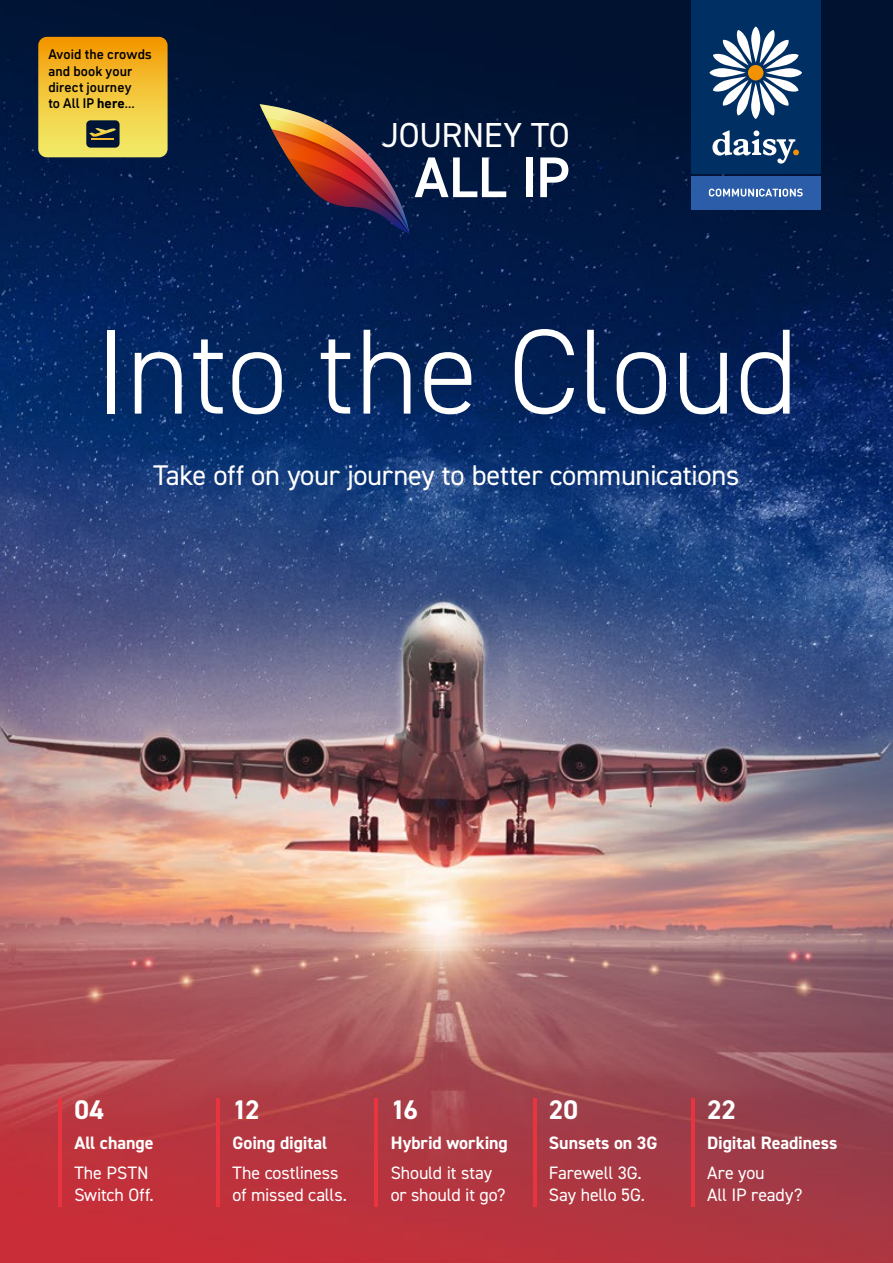
<style>
.page{position:relative;width:893px;height:1263px;background:#fff}
.page>*{position:absolute;margin:0;border:0;box-sizing:border-box;transform-origin:0 0}
.t1{font:300 121.5px "DIN2014";color:#fff}
.t2{font:600 57.45px "DIN2014";color:#fff}
.t3{font:34.8px "DIN2014";letter-spacing:-.015em;color:#fff}
.t4{font:28.5px "DIN2014";letter-spacing:-.015em;color:#fff}
.t5{font:700 27px "DIN2014";letter-spacing:-.01em;color:#fff}
.t6{font:18px/21.6px "DIN2014";letter-spacing:-.005em;color:#fff}
.t7{font:700 18px "DIN2014";letter-spacing:-.005em;color:#fff}
.t8{font:13.5px/16.2px "Neue DINVAR";letter-spacing:.01em;color:#000}
</style>
<div class="page">
<img style="left:0;top:0;width:893px;height:1263px">
<div style="left:691px;top:0;width:129px;height:173px;background:#003063"></div>
<div style="left:691px;top:177px;width:129px;height:33px;background:#2b5da9"></div>
<svg style="left:709px;top:27px;width:93px;height:92px"></svg>
<svg style="left:712px;top:130px;width:87px;height:34px"></svg>
<svg style="left:709px;top:189px;width:94px;height:8px"></svg>
<img style="left:260px;top:104px;width:150px;height:129px">
<hr style="left:58px;top:1098px;width:4px;height:108px;background:#e7343f">
<hr style="left:216px;top:1098px;width:4px;height:108px;background:#e7343f">
<hr style="left:375px;top:1098px;width:3px;height:108px;background:#e7343f">
<hr style="left:533px;top:1098px;width:3px;height:108px;background:#e7343f">
<hr style="left:691px;top:1098px;width:3px;height:108px;background:#e7343f">
<svg style="left:38px;top:37px;width:130px;height:120px"></svg>
<hr style="left:92px;top:138px;width:21px;height:2px;background:#f4b72a">
<p class="t8" style="left:48px;top:46px;width:105px">Avoid the crowds and book your direct journey<br>to All IP here...</p>
<h3 class="t3" style="left:382px;top:113px;width:190px">JOURNEY TO</h3>
<h2 class="t2" style="left:414px;top:139px;width:157px">ALL IP</h2>
<h1 class="t1" style="left:95px;top:298px;width:705px">Into the Cloud</h1>
<h3 class="t4" style="left:154px;top:458px;width:587px">Take off on your journey to better communications</h3>
<h3 class="t5" style="left:74px;top:1091px;width:31px">04</h3>
<p class="t7" style="left:74px;top:1131px;width:81px">All change</p>
<p class="t6" style="left:74px;top:1162px;width:81px">The PSTN<br>Switch Off.</p>
<h3 class="t5" style="left:233px;top:1091px;width:29px">12</h3>
<p class="t7" style="left:233px;top:1131px;width:96px">Going digital</p>
<p class="t6" style="left:233px;top:1162px;width:116px">The costliness of missed calls.</p>
<h3 class="t5" style="left:391px;top:1091px;width:29px">16</h3>
<p class="t7" style="left:391px;top:1131px;width:119px">Hybrid working</p>
<p class="t6" style="left:391px;top:1162px;width:116px">Should it stay or should it go?</p>
<h3 class="t5" style="left:549px;top:1091px;width:31px">20</h3>
<p class="t7" style="left:549px;top:1131px;width:110px">Sunsets on 3G</p>
<p class="t6" style="left:549px;top:1162px;width:98px">Farewell 3G.<br>Say hello 5G.</p>
<h3 class="t5" style="left:707px;top:1091px;width:30px">22</h3>
<p class="t7" style="left:707px;top:1131px;width:132px">Digital Readiness</p>
<p class="t6" style="left:707px;top:1162px;width:97px">Are you<br>All IP ready?</p>
</div>
